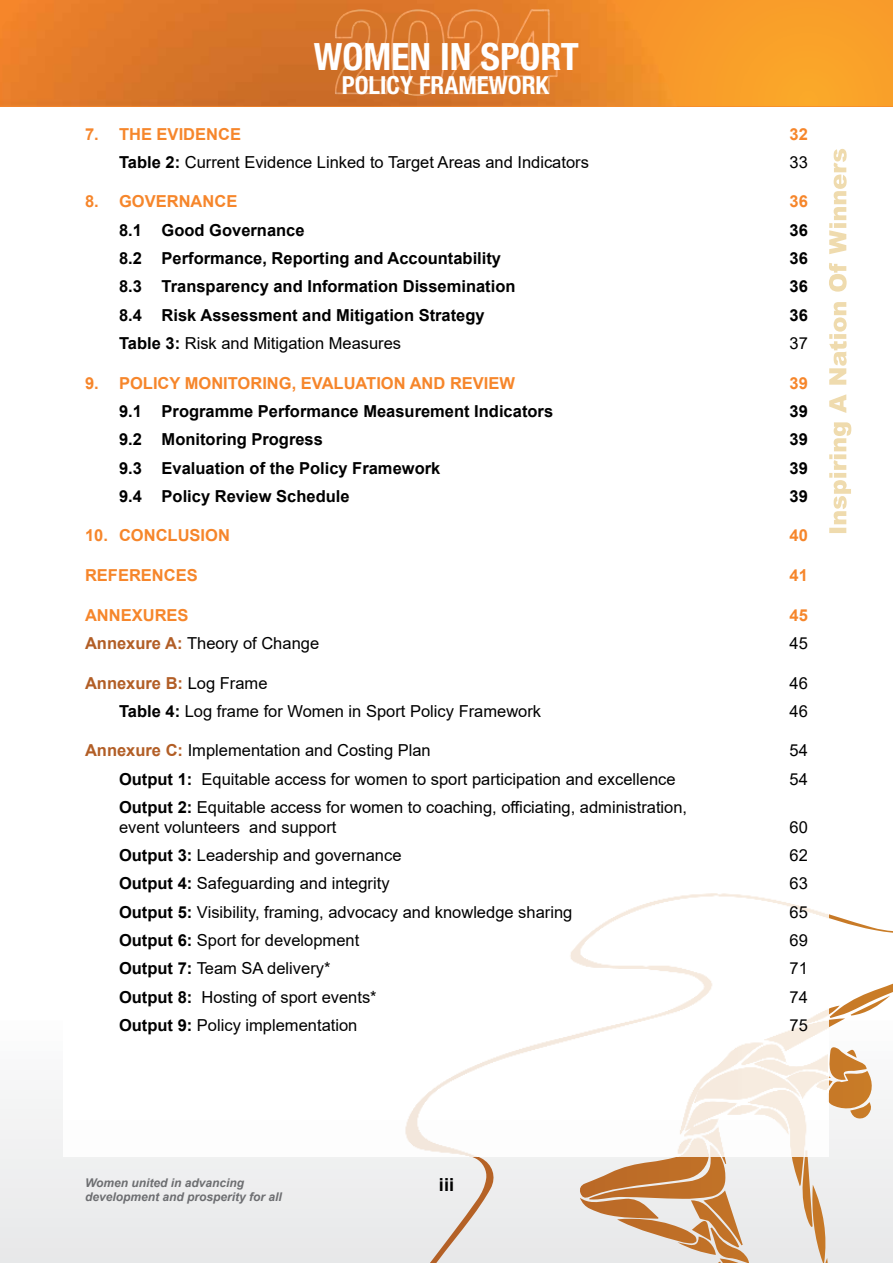
<style>
.page{position:relative;width:893px;height:1263px;background:#fff}
.page>*{position:absolute;margin:0;border:0;box-sizing:border-box;transform-origin:0 0}
.t1{font:700 condensed 37.65px "Helvetica Neue LT Std";color:#fff}
.t2{font:700 condensed 24.9px "Helvetica Neue LT Std";color:#fff}
.t3{font:700 18px "Arial";color:#000}
.t4{font:16.5px/19.8px "Arial";color:#000}
.t5{font:700 16.5px "Arial";color:#000}
.t6{font:700 16.5px "Arial";color:#f6862b}
.t7{font:700 16.5px "Arial";color:#b25e26}
.t8{font:italic 700 12px "Arial";color:#6d6e71}
.s1{font-weight:700}
.s2{font-weight:700;color:#b25e26}
.s3{font-weight:400;color:#000}
</style>
<div class="page">
<svg style="left:403px;top:914px;width:490px;height:349px"></svg>
<img style="left:403px;top:893px;width:426px;height:264px">
<div style="left:677px;top:0;width:216px;height:106px;background:#f9a029"></div>
<img style="left:0;top:0;width:677px;height:106px">
<svg style="left:829px;top:149px;width:22px;height:384px"></svg>
<img style="left:335px;top:9px;width:223px;height:87px">
<h1 class="t1" style="left:314px;top:34px;width:267px">WOMEN IN SPORT</h1>
<h2 class="t2" style="left:342px;top:70px;width:209px">POLICY FRAMEWORK</h2>
<p class="t6" style="left:85px;top:122px;width:157px">7. THE EVIDENCE</p>
<p class="t6" style="left:790px;top:122px;width:20px">32</p>
<p class="t4" style="left:119px;top:152px;width:471px"><span class="s1">Table 2:</span> Current Evidence Linked to Target Areas and Indicators</p>
<p class="t4" style="left:790px;top:152px;width:20px">33</p>
<p class="t6" style="left:85px;top:190px;width:154px">8. GOVERNANCE</p>
<p class="t6" style="left:790px;top:190px;width:20px">36</p>
<p class="t5" style="left:119px;top:218px;width:187px">8.1 Good Governance</p>
<p class="t5" style="left:790px;top:218px;width:20px">36</p>
<p class="t5" style="left:119px;top:247px;width:384px">8.2 Performance, Reporting and Accountability</p>
<p class="t5" style="left:790px;top:247px;width:20px">36</p>
<p class="t5" style="left:119px;top:275px;width:398px">8.3 Transparency and Information Dissemination</p>
<p class="t5" style="left:790px;top:275px;width:20px">36</p>
<p class="t5" style="left:119px;top:303px;width:367px">8.4 Risk Assessment and Mitigation Strategy</p>
<p class="t5" style="left:790px;top:303px;width:20px">36</p>
<p class="t4" style="left:119px;top:333px;width:284px"><span class="s1">Table 3:</span> Risk and Mitigation Measures</p>
<p class="t4" style="left:790px;top:333px;width:20px">37</p>
<p class="t6" style="left:85px;top:371px;width:432px">9. POLICY MONITORING, EVALUATION AND REVIEW</p>
<p class="t6" style="left:790px;top:371px;width:20px">39</p>
<p class="t5" style="left:119px;top:399px;width:436px">9.1 Programme Performance Measurement Indicators</p>
<p class="t5" style="left:790px;top:399px;width:20px">39</p>
<p class="t5" style="left:119px;top:428px;width:205px">9.2 Monitoring Progress</p>
<p class="t5" style="left:790px;top:428px;width:20px">39</p>
<p class="t5" style="left:119px;top:456px;width:323px">9.3 Evaluation of the Policy Framework</p>
<p class="t5" style="left:790px;top:456px;width:20px">39</p>
<p class="t5" style="left:119px;top:484px;width:232px">9.4 Policy Review Schedule</p>
<p class="t5" style="left:790px;top:484px;width:20px">39</p>
<p class="t6" style="left:85px;top:524px;width:146px">10. CONCLUSION</p>
<p class="t6" style="left:790px;top:524px;width:20px">40</p>
<p class="t6" style="left:85px;top:564px;width:114px">REFERENCES</p>
<p class="t6" style="left:790px;top:564px;width:20px">41</p>
<p class="t6" style="left:85px;top:603px;width:105px">ANNEXURES</p>
<p class="t6" style="left:790px;top:603px;width:20px">45</p>
<p class="t4" style="left:85px;top:633px;width:236px"><span class="s2">Annexure A:</span> Theory of Change</p>
<p class="t4" style="left:790px;top:633px;width:20px">45</p>
<p class="t7" style="left:85px;top:671px;width:184px">Annexure B: <span class="s3">Log Frame</span></p>
<p class="t4" style="left:790px;top:673px;width:20px">46</p>
<p class="t4" style="left:119px;top:701px;width:424px"><span class="s1">Table 4:</span> Log frame for Women in Sport Policy Framework</p>
<p class="t4" style="left:790px;top:701px;width:20px">46</p>
<p class="t4" style="left:85px;top:741px;width:347px"><span class="s2">Annexure C:</span> Implementation and Costing Plan</p>
<p class="t4" style="left:790px;top:741px;width:20px">54</p>
<p class="t4" style="left:119px;top:769px;width:558px"><span class="s1">Output 1:</span> Equitable access for women to sport participation and excellence</p>
<p class="t4" style="left:790px;top:769px;width:20px">54</p>
<p class="t4" style="left:119px;top:797px;width:570px"><span class="s1">Output 2:</span> Equitable access for women to coaching, officiating, administration, event volunteers and support</p>
<p class="t4" style="left:790px;top:817px;width:20px">60</p>
<p class="t4" style="left:119px;top:845px;width:284px"><span class="s1">Output 3:</span> Leadership and governance</p>
<p class="t4" style="left:790px;top:845px;width:20px">62</p>
<p class="t4" style="left:119px;top:874px;width:272px"><span class="s1">Output 4:</span> Safeguarding and integrity</p>
<p class="t4" style="left:790px;top:874px;width:20px">63</p>
<p class="t4" style="left:119px;top:902px;width:455px"><span class="s1">Output 5:</span> Visibility, framing, advocacy and knowledge sharing</p>
<p class="t4" style="left:790px;top:902px;width:20px">65</p>
<p class="t4" style="left:119px;top:930px;width:242px"><span class="s1">Output 6:</span> Sport for development</p>
<p class="t4" style="left:790px;top:930px;width:20px">69</p>
<p class="t4" style="left:119px;top:958px;width:213px"><span class="s1">Output 7:</span> Team SA delivery*</p>
<p class="t4" style="left:790px;top:958px;width:20px">71</p>
<p class="t4" style="left:119px;top:987px;width:259px"><span class="s1">Output 8:</span> Hosting of sport events*</p>
<p class="t4" style="left:790px;top:987px;width:20px">74</p>
<p class="t4" style="left:119px;top:1015px;width:240px"><span class="s1">Output 9:</span> Policy implementation</p>
<p class="t4" style="left:790px;top:1015px;width:20px">75</p>
<p class="t8" style="left:85px;top:1174px;width:161px">Women united in advancing</p>
<p class="t3" style="left:439px;top:1172px;width:17px">iii</p>
<p class="t8" style="left:85px;top:1189px;width:198px">development and prosperity for all</p>
</div>
